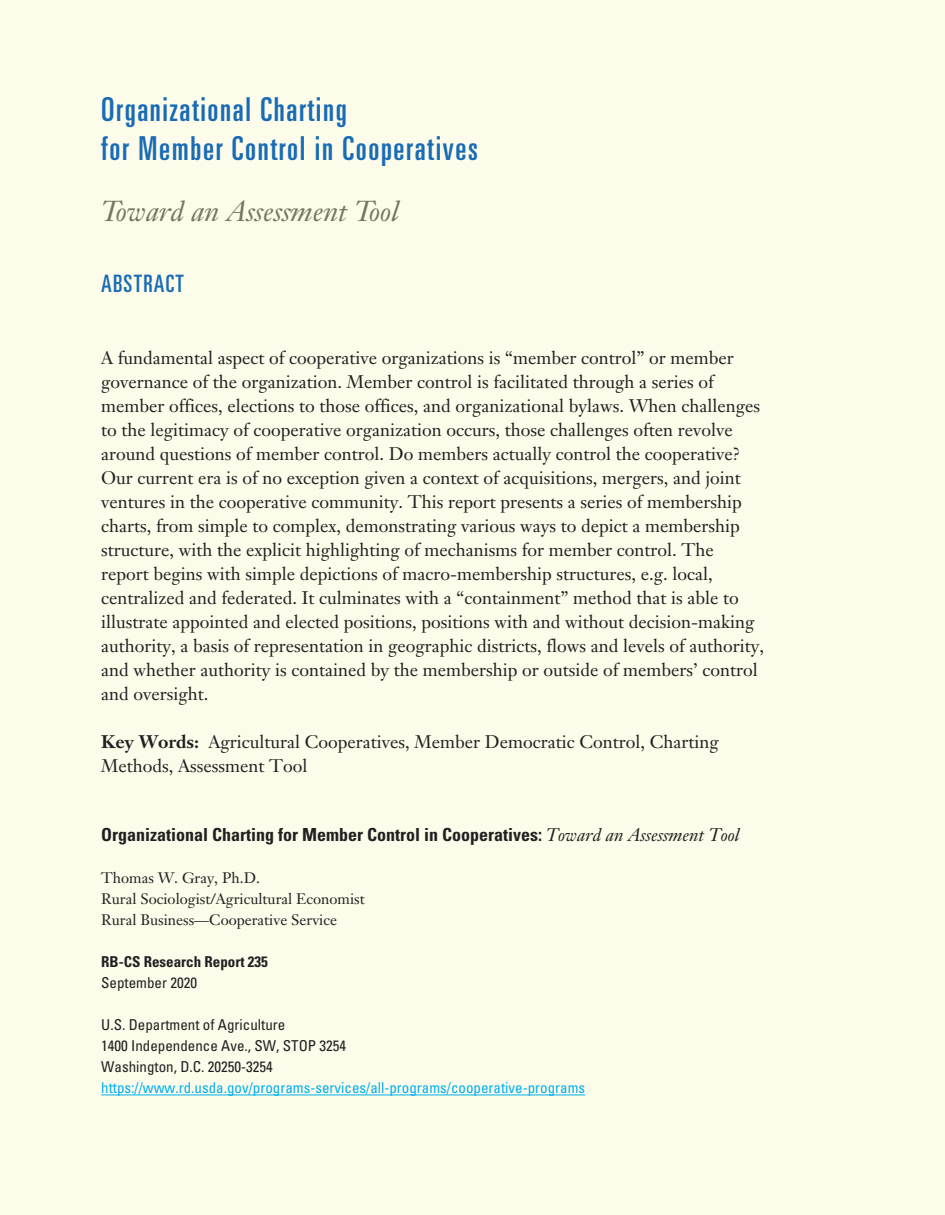
<style>
.page{position:relative;width:945px;height:1215px;background:#fdfcea}
.page>*{position:absolute;margin:0;border:0;box-sizing:border-box;transform-origin:0 0}
.t1{font:ultra-condensed 33px "Univers";letter-spacing:.05em;color:#186bb5}
.t2{font:italic 28.5px "Janson Text";color:#767561}
.t3{font:ultra-condensed 24px "Univers";letter-spacing:.05em;color:#186bb5}
.t4{font:18px/24px "Janson Text";color:#231f20}
.t5{font:700 condensed 18px "Univers";color:#231f20}
.t6{font:condensed 15px "Univers";color:#231f20}
.t7{font:15px "Janson Text";color:#231f20}
.t8{font:condensed 15px "Univers";color:#00aeef}
.t9{font:700 condensed 15px "Univers";color:#231f20}
.s1{font-weight:700}
.s2{font-family:"Janson Text";font-weight:400;font-style:italic;font-stretch:normal}
</style>
<div class="page">
<hr style="left:101px;top:1095px;width:484px;height:1px;background:#00aeef">
<p class="t1" style="left:101px;top:90px;width:247px">Organizational Charting</p>
<p class="t1" style="left:101px;top:130px;width:378px">for Member Control in Cooperatives</p>
<p class="t2" style="left:101px;top:193px;width:299px">Toward an Assessment Tool</p>
<p class="t3" style="left:101px;top:270px;width:84px">ABSTRACT</p>
<p class="t4" style="left:101px;top:346px;width:664px">A fundamental aspect of cooperative organizations is “member control” or member governance of the organization. Member control is facilitated through a series of member offices, elections to those offices, and organizational bylaws. When challenges to the legitimacy of cooperative organization occurs, those challenges often revolve around questions of member control. Do members actually control the cooperative?<br>Our current era is of no exception given a context of acquisitions, mergers, and joint ventures in the cooperative community. This report presents a series of membership charts, from simple to complex, demonstrating various ways to depict a membership structure, with the explicit highlighting of mechanisms for member control. The report begins with simple depictions of macro-membership structures, e.g. local, centralized and federated. It culminates with a “containment” method that is able to illustrate appointed and elected positions, positions with and without decision-making authority, a basis of representation in geographic districts, flows and levels of authority, and whether authority is contained by the membership or outside of members’ control and oversight.</p>
<p class="t4" style="left:101px;top:730px;width:619px"><span class="s1">Key Words:</span> Agricultural Cooperatives, Member Democratic Control, Charting<br>Methods, Assessment Tool</p>
<p class="t5" style="left:101px;top:824px;width:640px">Organizational Charting for Member Control in Cooperatives: <span class="s2">Toward an Assessment Tool</span></p>
<p class="t7" style="left:101px;top:869px;width:160px">Thomas W. Gray, Ph.D.</p>
<p class="t7" style="left:101px;top:890px;width:265px">Rural Sociologist/Agricultural Economist</p>
<p class="t7" style="left:101px;top:911px;width:237px">Rural Business—Cooperative Service</p>
<p class="t9" style="left:101px;top:953px;width:168px">RB-CS Research Report 235</p>
<p class="t6" style="left:101px;top:974px;width:97px">September 2020</p>
<p class="t6" style="left:101px;top:1016px;width:186px">U.S. Department of Agriculture</p>
<p class="t6" style="left:101px;top:1037px;width:246px">1400 Independence Ave., SW, STOP 3254</p>
<p class="t6" style="left:101px;top:1058px;width:173px">Washington, D.C. 20250-3254</p>
<p class="t8" style="left:101px;top:1079px;width:486px">https://www.rd.usda.gov/programs-services/all-programs/cooperative-programs</p>
</div>
